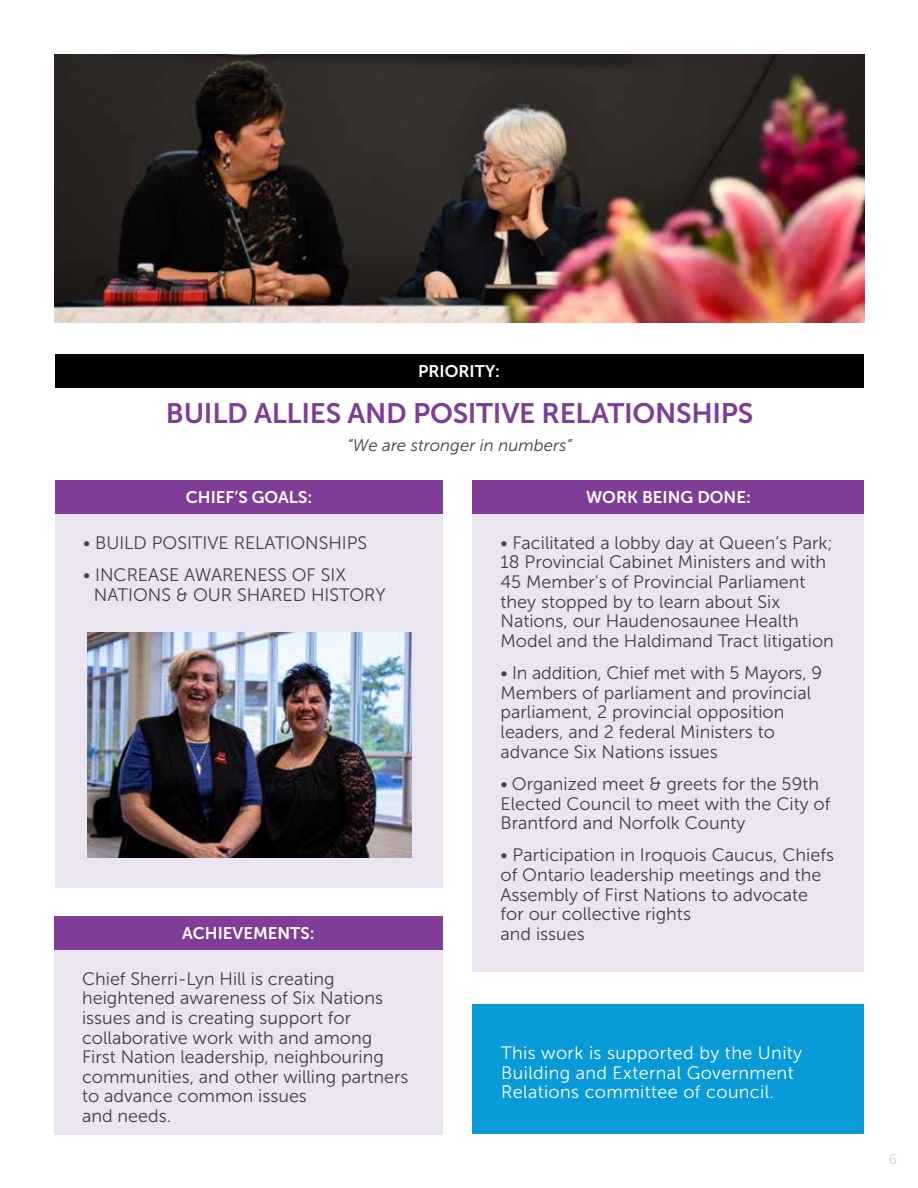
<style>
.page{position:relative;width:918px;height:1188px;background:#fff}
.page>*{position:absolute;margin:0;border:0;box-sizing:border-box;transform-origin:0 0}
.t1{font:28.05px "Museo Sans 700";letter-spacing:-.01em;color:#7f3d97}
.t2{font:18px/19.6px "Museo Sans 300";color:#414042}
.t3{font:18px/19.6px "Museo Sans 300";letter-spacing:.02em;color:#fff}
.t4{font:16.8px "Museo Sans 700";color:#fff}
.t5{font:italic 16.8px "Museo Sans 300";color:#414042}
.t6{font:14.1px "Museo Sans 100";color:#bcbec0}
</style>
<div class="page">
<div style="left:473px;top:1004px;width:391px;height:130px;background:#089bd7"></div>
<img style="left:55px;top:54px;width:809px;height:268px">
<div style="left:55px;top:514px;width:388px;height:373px;background:#ebe4f1"></div>
<div style="left:55px;top:354px;width:809px;height:34px;background:#000"></div>
<div style="left:55px;top:480px;width:388px;height:34px;background:#7f3d97"></div>
<div style="left:54px;top:950px;width:389px;height:184px;background:#ebe4f1"></div>
<div style="left:54px;top:916px;width:389px;height:34px;background:#7f3d97"></div>
<div style="left:473px;top:514px;width:391px;height:458px;background:#ebe4f1"></div>
<div style="left:473px;top:480px;width:391px;height:34px;background:#7f3d97"></div>
<img style="left:88px;top:632px;width:323px;height:226px">
<p class="t4" style="left:418px;top:362px;width:83px">PRIORITY:</p>
<h1 class="t1" style="left:166px;top:397px;width:589px">BUILD ALLIES AND POSITIVE RELATIONSHIPS</h1>
<p class="t5" style="left:347px;top:436px;width:226px">“We are stronger in numbers”</p>
<p class="t4" style="left:186px;top:488px;width:128px">CHIEF’S GOALS:</p>
<p class="t2" style="left:83px;top:533px;width:286px">• BUILD POSITIVE RELATIONSHIPS</p>
<p class="t2" style="left:94px;top:565px;width:294px;text-indent:-11px">• INCREASE AWARENESS OF SIX<br>NATIONS &amp; OUR SHARED HISTORY</p>
<p class="t4" style="left:182px;top:924px;width:134px">ACHIEVEMENTS:</p>
<p class="t2" style="left:82px;top:969px;width:328px">Chief Sherri-Lyn Hill is creating heightened awareness of Six Nations issues and is creating support for collaborative work with and among<br>First Nation leadership, neighbouring communities, and other willing partners to advance common issues<br>and needs.</p>
<p class="t4" style="left:586px;top:488px;width:166px">WORK BEING DONE:</p>
<p class="t2" style="left:501px;top:533px;width:335px">• Facilitated a lobby day at Queen’s Park; 18 Provincial Cabinet Ministers and with 45 Member’s of Provincial Parliament they stopped by to learn about Six Nations, our Haudenosaunee Health Model and the Haldimand Tract litigation</p>
<p class="t2" style="left:501px;top:663px;width:323px">• In addition, Chief met with 5 Mayors, 9<br>Members of parliament and provincial parliament, 2 provincial opposition leaders, and 2 federal Ministers to advance Six Nations issues</p>
<p class="t2" style="left:501px;top:774px;width:331px">• Organized meet &amp; greets for the 59th<br>Elected Council to meet with the City of<br>Brantford and Norfolk County</p>
<p class="t2" style="left:501px;top:846px;width:335px">• Participation in Iroquois Caucus, Chiefs of Ontario leadership meetings and the<br>Assembly of First Nations to advocate for our collective rights<br>and issues</p>
<p class="t3" style="left:501px;top:1043px;width:302px">This work is supported by the Unity<br>Building and External Government<br>Relations committee of council.</p>
<p class="t6" style="left:889px;top:1151px;width:10px">6</p>
</div>
